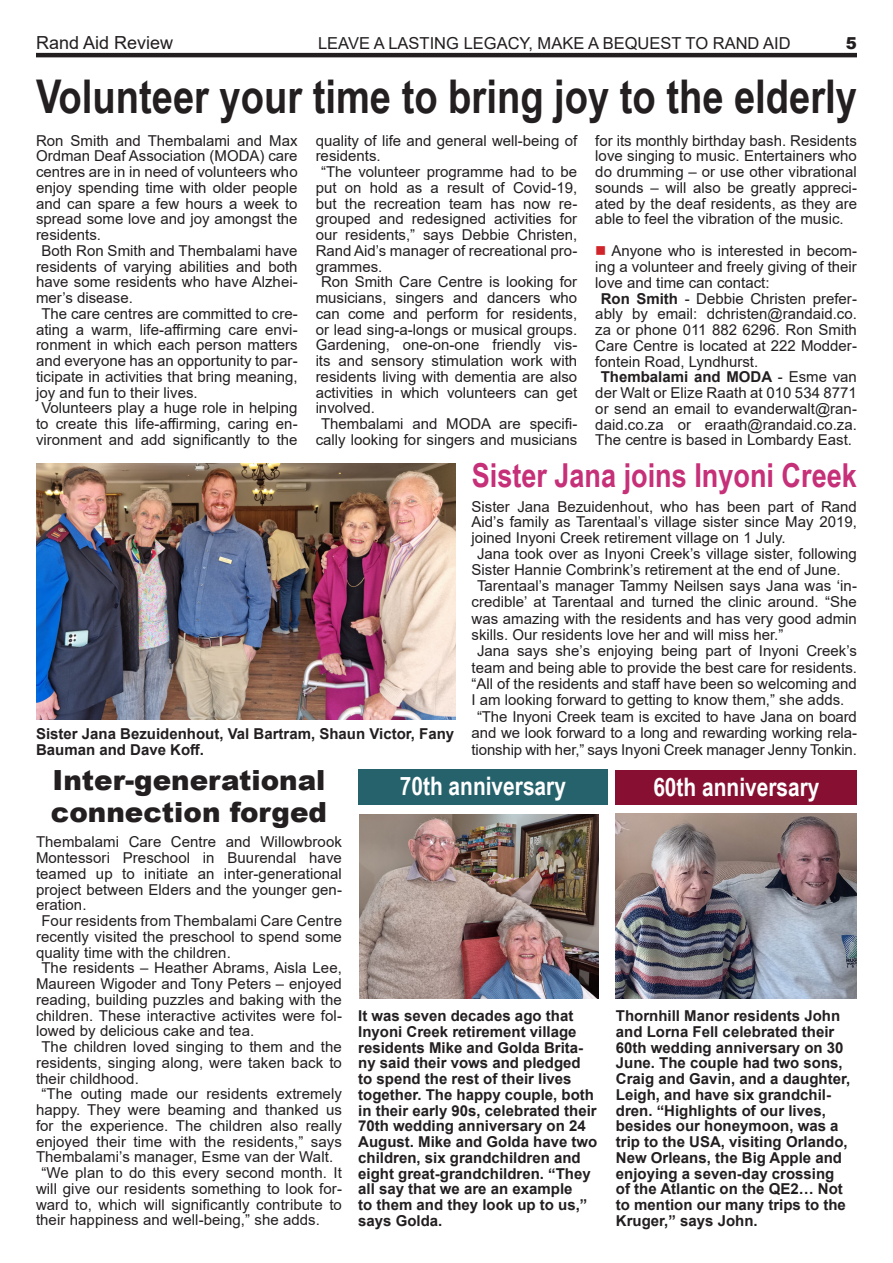
<style>
.page{position:relative;width:893px;height:1263px;background:#fff}
.page>*{position:absolute;margin:0;border:0;box-sizing:border-box;transform-origin:0 0}
.t1{font:700 46.5px "Arial Narrow";color:#231f20}
.t2{font:700 33px "Arial Narrow";color:#c63078}
.t3{font:900 27.75px "Arial";color:#231f20}
.t4{font:700 25.5px "Arial Narrow";color:#fff}
.t5{font:18px "Arial";color:#231f20}
.t6{font:16.5px "Arial";color:#231f20}
.t7{font:900 16.5px "Arial";color:#231f20}
.t8{font:15px/15.8px "Arial";color:#231f20;text-align:justify}
.t9{font:700 15px/15.8px "Arial";color:#231f20}
.s1{color:#d1232a}
.s2{font-weight:700}
</style>
<div class="page">
<hr style="left:36px;top:53px;width:821px;height:4px;background:#231f20">
<img style="left:359px;top:814px;width:239px;height:184px">
<img style="left:616px;top:813px;width:241px;height:185px">
<img style="left:36px;top:463px;width:419px;height:257px">
<div style="left:358px;top:770px;width:250px;height:35px;background:#26626c"></div>
<div style="left:616px;top:770px;width:241px;height:35px;background:#870f32"></div>
<p class="t5" style="left:36px;top:30px;width:139px">Rand Aid Review</p>
<p class="t6" style="left:318px;top:32px;width:474px">LEAVE A LASTING LEGACY, MAKE A BEQUEST TO RAND AID</p>
<p class="t7" style="left:846px;top:31px;width:13px">5</p>
<p class="t1" style="left:36px;top:61px;width:822px">Volunteer your time to bring joy to the elderly</p>
<p class="t8" style="left:36px;top:132px;width:263px">Ron Smith and Thembalami and Max Ordman Deaf Association (MODA) care centres are in in need of volunteers who enjoy spending time with older people and can spare a few hours a week to spread some love and joy amongst the residents.</p>
<p class="t8" style="left:36px;top:243px;width:263px;text-indent:5px">Both Ron Smith and Thembalami have residents of varying abilities and both have some residents who have Alzhei&shy;mer’s disease.</p>
<p class="t8" style="left:36px;top:306px;width:263px;text-indent:5px">The care centres are committed to cre&shy;ating a warm, life-affirming care envi&shy;ronment in which each person matters and everyone has an opportunity to par&shy;ticipate in activities that bring meaning, joy and fun to their lives.</p>
<p class="t8" style="left:36px;top:400px;width:263px;text-align:center">Volunteers play a huge role in helping to create this life-affirming, caring en&shy;vironment and add significantly to the</p>
<p class="t8" style="left:316px;top:132px;width:263px">quality of life and general well-being of residents.</p>
<p class="t8" style="left:316px;top:164px;width:263px;text-indent:5px">“The volunteer programme had to be put on hold as a result of Covid-19, but the recreation team has now re&shy;grouped and redesigned activities for our residents,” says Debbie Christen, Rand Aid’s manager of recreational pro&shy;grammes.</p>
<p class="t8" style="left:316px;top:274px;width:263px;text-indent:5px">Ron Smith Care Centre is looking for musicians, singers and dancers who can come and perform for residents, or lead sing-a-longs or musical groups.<br>Gardening, one-on-one friendly vis&shy;its and sensory stimulation work with residents living with dementia are also activities in which volunteers can get involved.</p>
<p class="t8" style="left:316px;top:416px;width:263px;text-align:center">Thembalami and MODA are specifi&shy;cally looking for singers and musicians</p>
<p class="t8" style="left:595px;top:132px;width:263px">for its monthly birthday bash. Residents love singing to music. Entertainers who do drumming – or use other vibrational sounds – will also be greatly appreci&shy;ated by the deaf residents, as they are able to feel the vibration of the music.</p>
<p class="t8" style="left:595px;top:243px;width:263px"><span class="s1">■</span> Anyone who is interested in becom&shy;ing a volunteer and freely giving of their love and time can contact:</p>
<p class="t8" style="left:595px;top:290px;width:263px;text-indent:5px"><span class="s2">Ron Smith</span> - Debbie Christen prefer&shy;ably by email: dchristen@randaid.co. za or phone 011 882 6296. Ron Smith Care Centre is located at 222 Modder&shy;fontein Road, Lyndhurst.</p>
<p class="t8" style="left:595px;top:369px;width:263px;text-align:center"><span class="s2">Thembalami and MODA</span> - Esme van der Walt or Elize Raath at 010 534 8771 or send an email to evanderwalt@ran&shy;daid.co.za or eraath@randaid.co.za.<br>The centre is based in Lombardy East.</p>
<p class="t2" style="left:472px;top:451px;width:387px">Sister Jana joins Inyoni Creek</p>
<p class="t9" style="left:36px;top:726px;width:420px">Sister Jana Bezuidenhout, Val Bartram, Shaun Victor, Fany<br>Bauman and Dave Koff.</p>
<p class="t8" style="left:472px;top:498px;width:387px">Sister Jana Bezuidenhout, who has been part of Rand Aid’s family as Tarentaal’s village sister since May 2019, joined Inyoni Creek retirement village on 1 July.</p>
<p class="t8" style="left:472px;top:546px;width:387px;text-indent:5px">Jana took over as Inyoni Creek’s village sister, following<br>Sister Hannie Combrink’s retirement at the end of June.</p>
<p class="t8" style="left:472px;top:577px;width:387px;line-height:16.4px;text-indent:5px">Tarentaal’s manager Tammy Neilsen says Jana was ‘in&shy;credible’ at Tarentaal and turned the clinic around. “She was amazing with the residents and has very good admin skills. Our residents love her and will miss her.”</p>
<p class="t8" style="left:472px;top:643px;width:387px;line-height:16.4px;text-indent:5px">Jana says she’s enjoying being part of Inyoni Creek’s team and being able to provide the best care for residents. “All of the residents and staff have been so welcoming and I am looking forward to getting to know them,” she adds.</p>
<p class="t8" style="left:472px;top:708px;width:387px;line-height:16.4px;text-align:center">“The Inyoni Creek team is excited to have Jana on board and we look forward to a long and rewarding working rela&shy;tionship with her,” says Inyoni Creek manager Jenny Tonkin.</p>
<p class="t3" style="left:53px;top:760px;width:274px">Inter-generational</p>
<p class="t3" style="left:51px;top:792px;width:278px">connection forged</p>
<p class="t8" style="left:36px;top:834px;width:307px">Thembalami Care Centre and Willowbrook Montessori Preschool in Buurendal have teamed up to initiate an inter-generational project between Elders and the younger gen&shy;eration.</p>
<p class="t8" style="left:36px;top:913px;width:307px;text-indent:5px">Four residents from Thembalami Care Centre recently visited the preschool to spend some quality time with the children.</p>
<p class="t8" style="left:36px;top:960px;width:307px;text-indent:5px">The residents – Heather Abrams, Aisla Lee, Maureen Wigoder and Tony Peters – enjoyed reading, building puzzles and baking with the children. These interactive activites were fol&shy;lowed by delicious cake and tea.</p>
<p class="t8" style="left:36px;top:1039px;width:307px;text-indent:5px">The children loved singing to them and the residents, singing along, were taken back to their childhood.</p>
<p class="t8" style="left:36px;top:1086px;width:307px;text-align:center">“The outing made our residents extremely happy. They were beaming and thanked us for the experience. The children also really enjoyed their time with the residents,” says Thembalami’s manager, Esme van der Walt.</p>
<p class="t8" style="left:36px;top:1165px;width:307px;text-indent:5px">“We plan to do this every second month. It will give our residents something to look for&shy;ward to, which will significantly contribute to their happiness and well-being,” she adds.</p>
<p class="t4" style="left:400px;top:767px;width:168px">70th anniversary</p>
<p class="t4" style="left:653px;top:768px;width:168px">60th anniversary</p>
<p class="t9" style="left:358px;top:1008px;width:241px">It was seven decades ago that<br>Inyoni Creek retirement village residents Mike and Golda Brita&shy;ny said their vows and pledged to spend the rest of their lives together. The happy couple, both in their early 90s, celebrated their<br>70th wedding anniversary on 24<br>August. Mike and Golda have two children, six grandchildren and eight great-grandchildren. “They all say that we are an example<br>to them and they look up to us,” says Golda.</p>
<p class="t9" style="left:616px;top:1008px;width:236px">Thornhill Manor residents John and Lorna Fell celebrated their<br>60th wedding anniversary on 30<br>June. The couple had two sons,<br>Craig and Gavin, and a daughter,<br>Leigh, and have six grandchil&shy;dren. “Highlights of our lives, besides our honeymoon, was a trip to the USA, visiting Orlando,<br>New Orleans, the Big Apple and enjoying a seven-day crossing of the Atlantic on the QE2… Not to mention our many trips to the<br>Kruger,” says John.</p>
</div>
